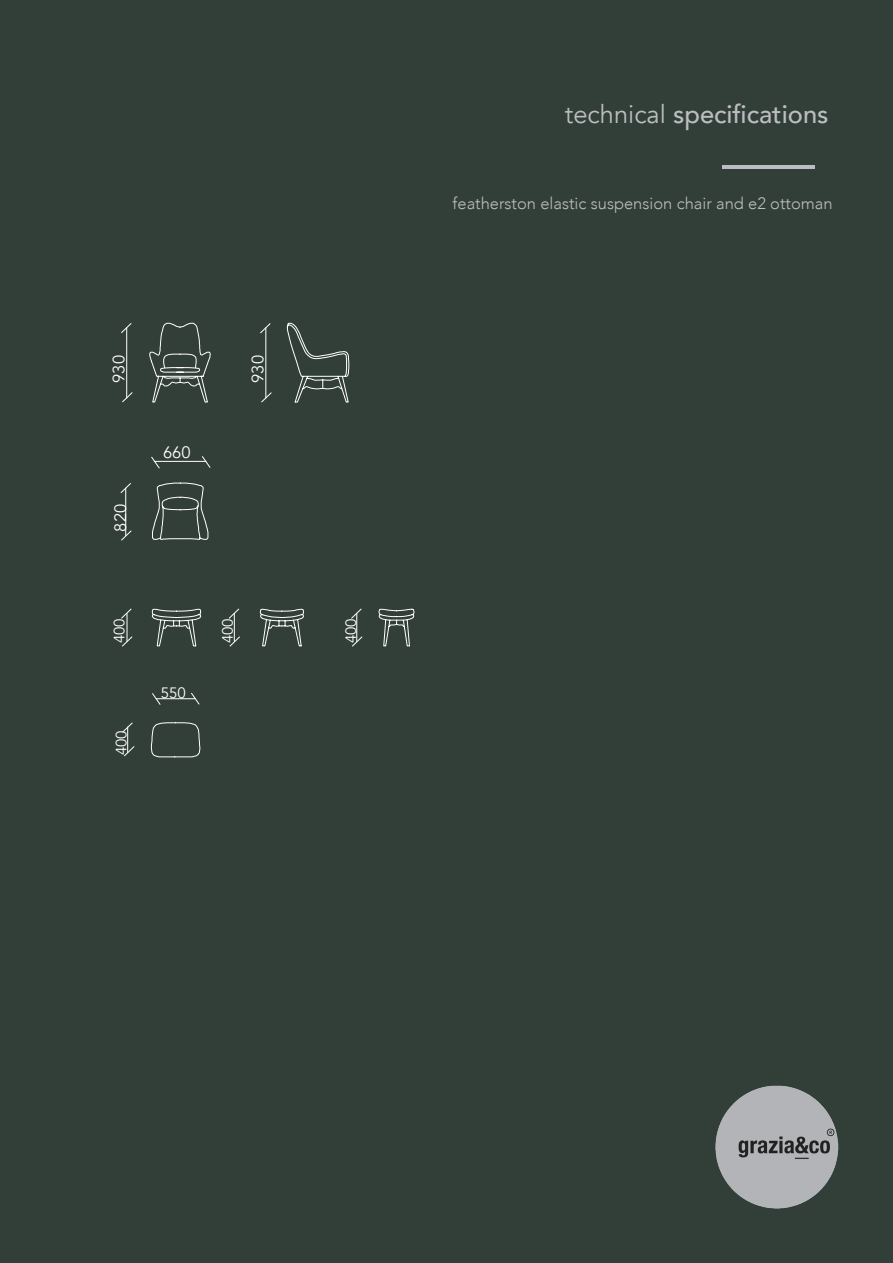
<style>
.page{position:relative;width:893px;height:1263px;background:#323f38}
.page>*{position:absolute;margin:0;border:0;box-sizing:border-box;transform-origin:0 0}
.t1{font:500 25.5px "Avenir";color:#bcbdc0}
.t2{font:300 16.5px "Avenir";color:#bcbdc0}
.t3{font:16.5px "Avenir";color:#fff}
.t4{font:15px "Avenir";color:#fff}
.s1{font-weight:400}
</style>
<div class="page">
<hr style="left:722px;top:165px;width:93px;height:3px;background:#bcbdc0">
<img style="left:716px;top:1086px;width:123px;height:123px">
<div style="left:363px;top:483px;width:51px;height:274px;background:#323f38"></div>
<div style="left:120px;top:323px;width:243px;height:434px;background:#323f38"></div>
<p class="t3" style="left:109px;top:383px;width:29px;rotate:-90deg">930</p>
<p class="t3" style="left:248px;top:383px;width:29px;rotate:-90deg">930</p>
<p class="t3" style="left:110px;top:531px;width:29px;rotate:-90deg">820</p>
<p class="t3" style="left:163px;top:442px;width:29px">660</p>
<p class="t4" style="left:110px;top:643px;width:27px;rotate:-90deg">400</p>
<p class="t4" style="left:113px;top:755px;width:27px;rotate:-90deg">400</p>
<p class="t4" style="left:161px;top:683px;width:27px">550</p>
<p class="t4" style="left:219px;top:643px;width:27px;rotate:-90deg">400</p>
<p class="t4" style="left:342px;top:643px;width:27px;rotate:-90deg">400</p>
<p class="t1" style="left:565px;top:92px;width:265px"><span class="s1">technical</span> specifications</p>
<p class="t2" style="left:453px;top:194px;width:382px">featherston elastic suspension chair and e2 ottoman</p>
</div>
